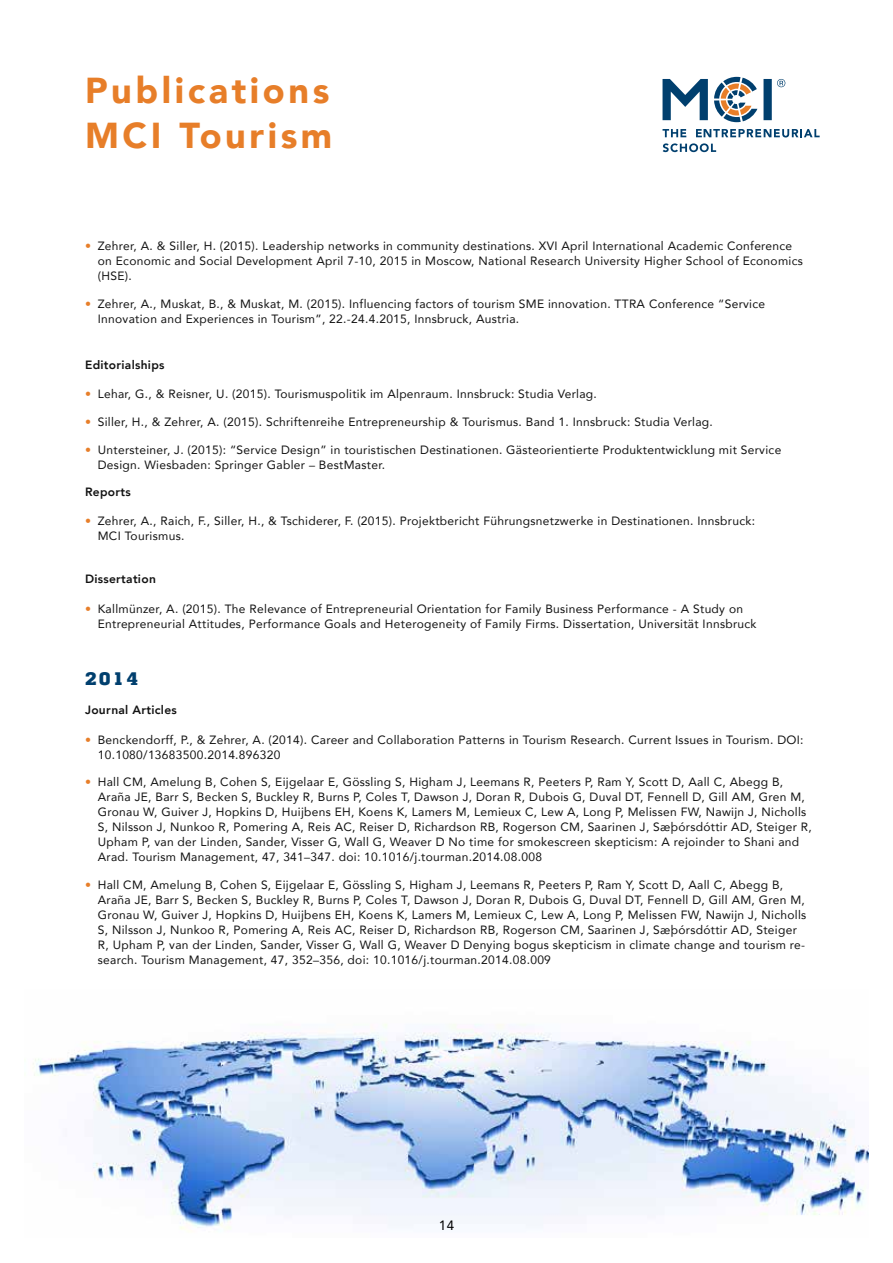
<style>
.page{position:relative;width:893px;height:1263px;background:#fff}
.page>*{position:absolute;margin:0;border:0;box-sizing:border-box;transform-origin:0 0}
.t1{font:900 36px/45px "Avenir";letter-spacing:.1em;color:#e77e29}
.t2{font:800 18px "Memphis";color:#003f6e}
.t3{font:13.5px "Avenir";color:#000}
.t4{font:12px/15px "Avenir";letter-spacing:.025em;color:#121212}
.t5{font:800 12px "Avenir";letter-spacing:.025em;color:#121212}
.s1{color:#e77e29}
</style>
<div class="page">
<img style="left:33px;top:1024px;width:835px;height:206px">
<svg style="left:662px;top:129px;width:24px;height:8px"></svg>
<svg style="left:662px;top:77px;width:123px;height:45px"></svg>
<svg style="left:696px;top:129px;width:124px;height:8px"></svg>
<svg style="left:663px;top:143px;width:53px;height:9px"></svg>
<h1 class="t1" style="left:85px;top:67px;width:249px">Publications<br>MCI Tourism</h1>
<p class="t4" style="left:98px;top:238px;width:707px;text-indent:-13px"><span class="s1">•</span> Zehrer, A. &amp; Siller, H. (2015). Leadership networks in community destinations. XVI April International Academic Conference on Economic and Social Development April 7-10, 2015 in Moscow, National Research University Higher School of Economics (HSE).</p>
<p class="t4" style="left:98px;top:296px;width:669px;text-indent:-13px"><span class="s1">•</span> Zehrer, A., Muskat, B., &amp; Muskat, M. (2015). Influencing factors of tourism SME innovation. TTRA Conference “Service<br>Innovation and Experiences in Tourism”, 22.-24.4.2015, Innsbruck, Austria.</p>
<p class="t5" style="left:85px;top:355px;width:81px">Editorialships</p>
<p class="t4" style="left:85px;top:386px;width:513px"><span class="s1">•</span> Lehar, G., &amp; Reisner, U. (2015). Tourismuspolitik im Alpenraum. Innsbruck: Studia Verlag.</p>
<p class="t4" style="left:85px;top:414px;width:629px"><span class="s1">•</span> Siller, H., &amp; Zehrer, A. (2015). Schriftenreihe Entrepreneurship &amp; Tourismus. Band 1. Innsbruck: Studia Verlag.</p>
<p class="t4" style="left:98px;top:442px;width:685px;text-indent:-13px"><span class="s1">•</span> Untersteiner, J. (2015): “Service Design” in touristischen Destinationen. Gästeorientierte Produktentwicklung mit Service<br>Design. Wiesbaden: Springer Gabler – BestMaster.</p>
<p class="t5" style="left:85px;top:482px;width:47px">Reports</p>
<p class="t4" style="left:98px;top:513px;width:659px;text-indent:-13px"><span class="s1">•</span> Zehrer, A., Raich, F., Siller, H., &amp; Tschiderer, F. (2015). Projektbericht Führungsnetzwerke in Destinationen. Innsbruck:<br>MCI Tourismus.</p>
<p class="t5" style="left:85px;top:570px;width:72px">Dissertation</p>
<p class="t4" style="left:98px;top:601px;width:660px;text-indent:-13px"><span class="s1">•</span> Kallmünzer, A. (2015). The Relevance of Entrepreneurial Orientation for Family Business Performance - A Study on<br>Entrepreneurial Attitudes, Performance Goals and Heterogeneity of Family Firms. Dissertation, Universität Innsbruck</p>
<h2 class="t2" style="left:85px;top:667px;width:55px">2014</h2>
<p class="t5" style="left:85px;top:701px;width:93px">Journal Articles</p>
<p class="t4" style="left:98px;top:732px;width:707px;text-indent:-13px"><span class="s1">•</span> Benckendorff, P., &amp; Zehrer, A. (2014). Career and Collaboration Patterns in Tourism Research. Current Issues in Tourism. DOI:<br>10.1080/13683500.2014.896320</p>
<p class="t4" style="left:98px;top:774px;width:716px;text-indent:-13px"><span class="s1">•</span> Hall CM, Amelung B, Cohen S, Eijgelaar E, Gössling S, Higham J, Leemans R, Peeters P, Ram Y, Scott D, Aall C, Abegg B, Araña JE, Barr S, Becken S, Buckley R, Burns P, Coles T, Dawson J, Doran R, Dubois G, Duval DT, Fennell D, Gill AM, Gren M, Gronau W, Guiver J, Hopkins D, Huijbens EH, Koens K, Lamers M, Lemieux C, Lew A, Long P, Melissen FW, Nawijn J, Nicholls S, Nilsson J, Nunkoo R, Pomering A, Reis AC, Reiser D, Richardson RB, Rogerson CM, Saarinen J, Sæþórsdóttir AD, Steiger R, Upham P, van der Linden, Sander, Visser G, Wall G, Weaver D No time for smokescreen skepticism: A rejoinder to Shani and Arad. Tourism Management, 47, 341–347. doi: 10.1016/j.tourman.2014.08.008</p>
<p class="t4" style="left:98px;top:877px;width:710px;text-indent:-13px"><span class="s1">•</span> Hall CM, Amelung B, Cohen S, Eijgelaar E, Gössling S, Higham J, Leemans R, Peeters P, Ram Y, Scott D, Aall C, Abegg B, Araña JE, Barr S, Becken S, Buckley R, Burns P, Coles T, Dawson J, Doran R, Dubois G, Duval DT, Fennell D, Gill AM, Gren M, Gronau W, Guiver J, Hopkins D, Huijbens EH, Koens K, Lamers M, Lemieux C, Lew A, Long P, Melissen FW, Nawijn J, Nicholls S, Nilsson J, Nunkoo R, Pomering A, Reis AC, Reiser D, Richardson RB, Rogerson CM, Saarinen J, Sæþórsdóttir AD, Steiger R, Upham P, van der Linden, Sander, Visser G, Wall G, Weaver D Denying bogus skepticism in climate change and tourism re&shy;search. Tourism Management, 47, 352–356, doi: 10.1016/j.tourman.2014.08.009</p>
<p class="t3" style="left:439px;top:1214px;width:17px">14</p>
</div>
